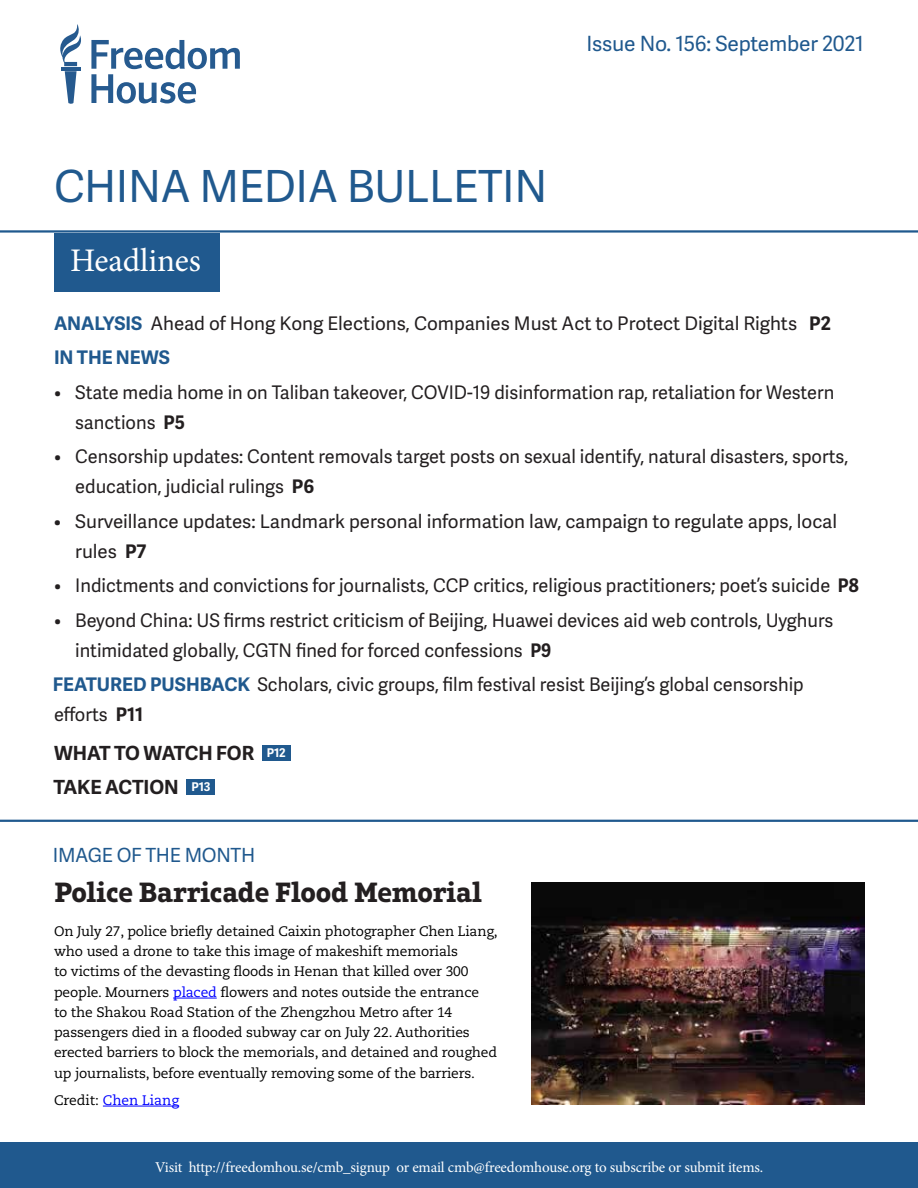
<style>
.page{position:relative;width:918px;height:1188px;background:#fff}
.page>*{position:absolute;margin:0;border:0;box-sizing:border-box;transform-origin:0 0}
.t1{font:44.25px "Adelle Sans";letter-spacing:-.01em;color:#20598e}
.t2{font:33px "Minion Pro";letter-spacing:-.005em;color:#fff}
.t3{font:700 28.5px "Aptifer Slab LT Pro";letter-spacing:-.01em;color:#231f20}
.t4{font:21px "Adelle Sans";letter-spacing:-.01em;color:#20598e}
.t5{font:700 19.5px/33.8px "Adelle Sans";color:#231f20}
.t6{font:19.5px "Adelle Sans";letter-spacing:-.015em;color:#20598e}
.t7{font:18.75px/30px "Adelle Sans";color:#231f20}
.t8{font:15px "Minion Pro";letter-spacing:-.015em;color:#fff}
.t9{font:13.8px/20.2px "Caecilia LT Std";letter-spacing:-.01em;color:#000}
.t10{font:13.8px "Caecilia LT Std";color:#00f}
.s1{font-weight:700;color:#20598e}
.s2{font-weight:700}
.s3{color:#00f}
.s4{color:#000}
</style>
<div class="page">
<div style="left:54px;top:233px;width:166px;height:58px;background:#20598e"></div>
<hr style="left:0;top:230px;width:918px;height:3px;background:#20598e">
<hr style="left:0;top:820px;width:918px;height:2px;background:#20598e">
<div style="left:262px;top:745px;width:29px;height:15px;background:#20598e"></div>
<div style="left:187px;top:779px;width:28px;height:15px;background:#20598e"></div>
<hr style="left:173px;top:998px;width:44px;height:1px;background:#00f">
<hr style="left:103px;top:1106px;width:76px;height:1px;background:#00f">
<div style="left:0;top:1143px;width:918px;height:45px;background:#20598e"></div>
<svg style="left:60px;top:24px;width:21px;height:80px"></svg>
<svg style="left:91px;top:40px;width:149px;height:63px"></svg>
<img style="left:531px;top:883px;width:333px;height:222px">
<h1 class="t1" style="left:54px;top:155px;width:495px">CHINA MEDIA BULLETIN</h1>
<h2 class="t2" style="left:70px;top:239px;width:132px">Headlines</h2>
<p class="t4" style="left:587px;top:29px;width:279px">Issue No. 156: September 2021</p>
<p class="t7" style="left:54px;top:305px;width:778px;line-height:34.5px"><span class="s1">ANALYSIS</span> Ahead of Hong Kong Elections, Companies Must Act to Protect Digital Rights <span class="s2">P2<br></span><span class="s1">IN THE NEWS</span></p>
<p class="t7" style="left:75px;top:377px;width:761px;text-indent:-21px">• State media home in on Taliban takeover, COVID-19 disinformation rap, retaliation for Western sanctions <span class="s2">P5</span></p>
<p class="t7" style="left:75px;top:441px;width:775px;text-indent:-21px">• Censorship updates: Content removals target posts on sexual identify, natural disasters, sports, education, judicial rulings <span class="s2">P6</span></p>
<p class="t7" style="left:75px;top:506px;width:763px;text-indent:-21px">• Surveillance updates: Landmark personal information law, campaign to regulate apps, local rules <span class="s2">P7</span></p>
<p class="t7" style="left:54px;top:570px;width:806px">• Indictments and convictions for journalists, CCP critics, religious practitioners; poet’s suicide <span class="s2">P8</span></p>
<p class="t7" style="left:75px;top:605px;width:760px;text-indent:-21px">• Beyond China: US firms restrict criticism of Beijing, Huawei devices aid web controls, Uyghurs intimidated globally, CGTN fined for forced confessions <span class="s2">P9</span></p>
<p class="t7" style="left:53px;top:669px;width:753px"><span class="s1">FEATURED PUSHBACK</span> Scholars, civic groups, film festival resist Beijing’s global censorship efforts <span class="s2">P11</span></p>
<p class="t5" style="left:54px;top:736px;width:234px">WHAT TO WATCH FOR <sup>P12<br></sup>TAKE ACTION <sup>P13</sup></p>
<p class="t6" style="left:53px;top:841px;width:204px">IMAGE OF THE MONTH</p>
<h3 class="t3" style="left:55px;top:875px;width:429px">Police Barricade Flood Memorial</h3>
<p class="t9" style="left:54px;top:921px;width:445px">On July 27, police briefly detained Caixin photographer Chen Liang, who used a drone to take this image of makeshift memorials<br>to victims of the devasting floods in Henan that killed over 300 people. Mourners <span class="s3">placed</span> flowers and notes outside the entrance<br>to the Shakou Road Station of the Zhengzhou Metro after 14 passengers died in a flooded subway car on July 22. Authorities erected barriers to block the memorials, and detained and roughed up journalists, before eventually removing some of the barriers.</p>
<p class="t10" style="left:54px;top:1092px;width:127px"><span class="s4">Credit:</span> Chen Liang</p>
<p class="t8" style="left:155px;top:1157px;width:610px">Visit http://freedomhou.se/cmb_signup or email cmb@freedomhouse.org to subscribe or submit items.</p>
</div>
